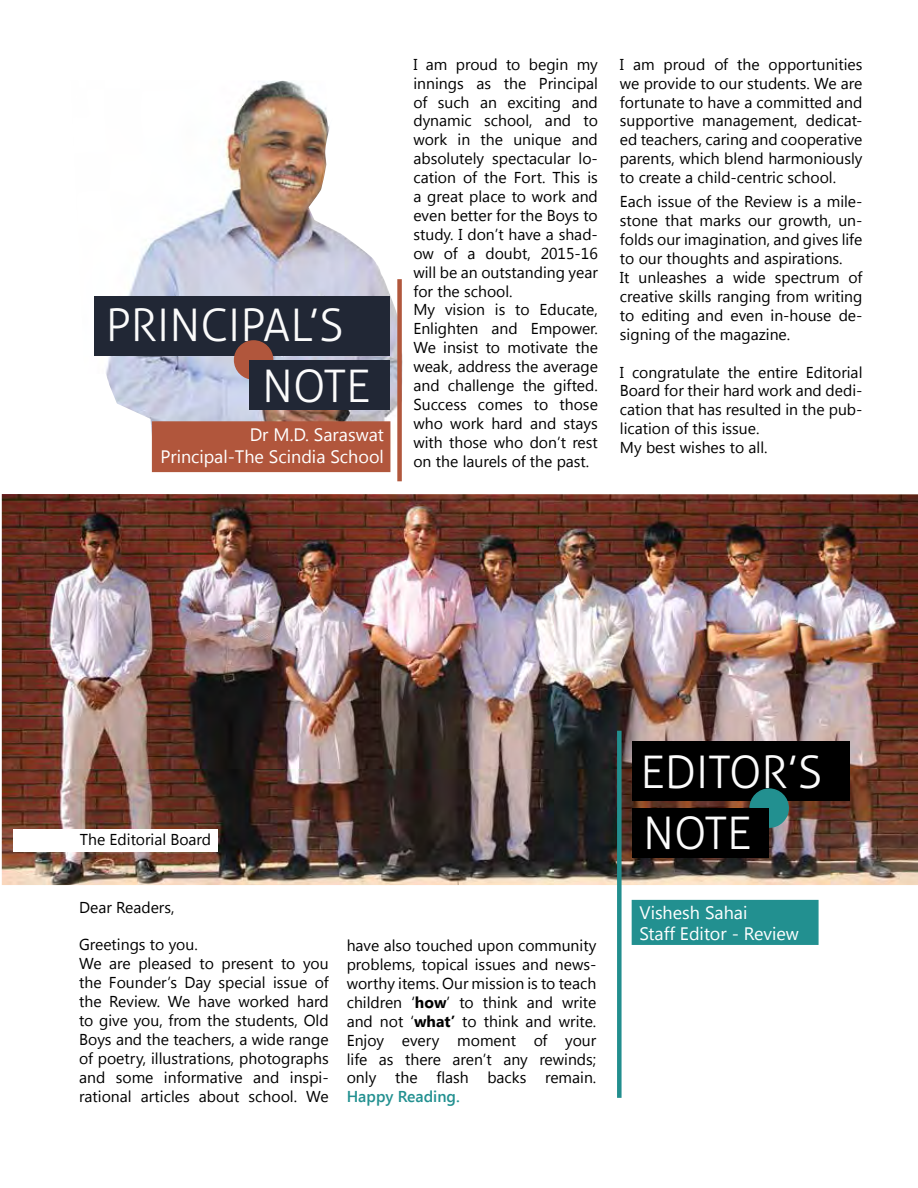
<style>
.page{position:relative;width:918px;height:1188px;background:#fff}
.page>*{position:absolute;margin:0;border:0;box-sizing:border-box;transform-origin:0 0}
.t1{font:300 45px "Aller";color:#fbfbfb}
.t2{font:18px/21.6px "Segoe UI";color:#fff}
.t3{font:15.75px/18.9px "Segoe UI";color:#000}
.t4{font:600 15.75px "Segoe UI";color:#229090}
.s1{font-weight:700}
</style>
<div class="page">
<img style="left:94px;top:81px;width:309px;height:372px">
<div style="left:94px;top:296px;width:296px;height:59px;background:#212735"></div>
<div style="left:397px;top:279px;width:5px;height:202px;background:#b1573c"></div>
<img style="left:2px;top:494px;width:916px;height:391px">
<div style="left:235px;top:341px;width:38px;height:38px;background:#b1563c;border-radius:50%"></div>
<div style="left:234px;top:340px;width:39px;height:40px;border:2px solid #b1573c;border-radius:50%"></div>
<div style="left:249px;top:360px;width:141px;height:49px;background:#212735"></div>
<div style="left:632px;top:742px;width:218px;height:59px;background:#000"></div>
<div style="left:617px;top:731px;width:5px;height:367px;background:#228e8e"></div>
<div style="left:750px;top:789px;width:38px;height:38px;background:#229090;border-radius:50%"></div>
<div style="left:749px;top:788px;width:40px;height:40px;border:2px solid #229090;border-radius:50%"></div>
<div style="left:632px;top:808px;width:136px;height:49px;background:#000"></div>
<div style="left:632px;top:900px;width:187px;height:45px;background:#229090"></div>
<div style="left:152px;top:421px;width:238px;height:51px;background:#b1563c;border:2px solid #b1573c"></div>
<div style="left:14px;top:829px;width:204px;height:23px;background:#fff"></div>
<h1 class="t1" style="left:106px;top:298px;width:239px">PRINCIPAL’S</h1>
<h1 class="t1" style="left:262px;top:359px;width:110px">NOTE</h1>
<p class="t2" style="left:160px;top:423px;width:225px;text-align:right">Dr M.D. Saraswat<br>Principal-The Scindia School</p>
<p class="t3" style="left:413px;top:54px;width:186px">I am proud to begin my innings as the Principal of such an exciting and dynamic school, and to work in the unique and absolutely spectacular lo&shy;cation of the Fort. This is a great place to work and even better for the Boys to study. I don’t have a shad&shy;ow of a doubt, 2015-16 will be an outstanding year for the school.<br>My vision is to Educate,<br>Enlighten and Empower.<br>We insist to motivate the weak, address the average and challenge the gifted.<br>Success comes to those who work hard and stays with those who don’t rest on the laurels of the past.</p>
<p class="t3" style="left:620px;top:54px;width:244px;text-align:justify">I am proud of the opportunities we provide to our students. We are fortunate to have a committed and supportive management, dedicat&shy;ed teachers, caring and cooperative parents, which blend harmoniously to create a child-centric school.</p>
<p class="t3" style="left:620px;top:192px;width:244px">Each issue of the Review is a mile&shy;stone that marks our growth, un&shy;folds our imagination, and gives life to our thoughts and aspirations.<br>It unleashes a wide spectrum of creative skills ranging from writing to editing and even in-house de&shy;signing of the magazine.</p>
<p class="t3" style="left:620px;top:362px;width:244px">I congratulate the entire Editorial<br>Board for their hard work and dedi&shy;cation that has resulted in the pub&shy;lication of this issue.<br>My best wishes to all.</p>
<p class="t3" style="left:80px;top:829px;width:133px">The Editorial Board</p>
<h1 class="t1" style="left:641px;top:745px;width:183px">EDITOR’S</h1>
<h1 class="t1" style="left:643px;top:806px;width:110px">NOTE</h1>
<p class="t3" style="left:79px;top:897px;width:97px">Dear Readers,</p>
<p class="t3" style="left:79px;top:935px;width:251px">Greetings to you.<br>We are pleased to present to you the Founder’s Day special issue of the Review. We have worked hard to give you, from the students, Old<br>Boys and the teachers, a wide range of poetry, illustrations, photographs and some informative and inspi&shy;rational articles about school. We</p>
<p class="t3" style="left:347px;top:935px;width:251px;text-align:justify">have also touched upon community problems, topical issues and news&shy;worthy items. Our mission is to teach children ‘<span class="s1">how</span>’ to think and write and not ‘<span class="s1">what’</span> to think and write.<br>Enjoy every moment of your life as there aren’t any rewinds; only the flash backs remain.</p>
<p class="t4" style="left:347px;top:1086px;width:115px">Happy Reading.</p>
<p class="t2" style="left:639px;top:901px;width:161px">Vishesh Sahai<br>Staff Editor - Review</p>
</div>
